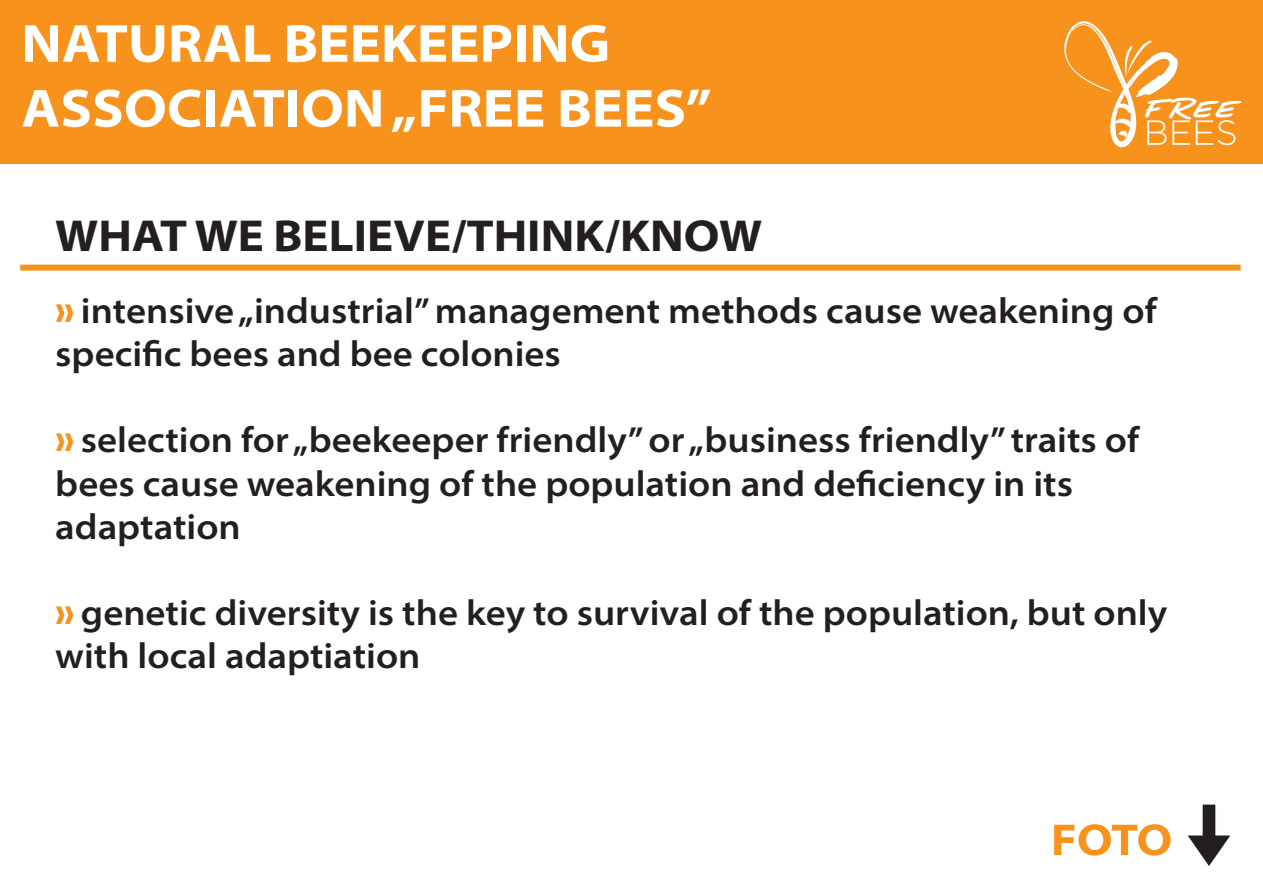
<style>
.page{position:relative;width:1263px;height:893px;background:#fff}
.page>*{position:absolute;margin:0;border:0;box-sizing:border-box;transform-origin:0 0}
.t1{font:700 semi-expanded 54px/64.8px "Myriad Pro";color:#fff}
.t2{font:700 semi-expanded 45px "Myriad Pro";color:#231f20}
.t3{font:600 semi-expanded 36px/43.2px "Myriad Pro";color:#231f20}
.s1{font-family:"Encode Sans Compressed";font-weight:700;font-stretch:normal;color:#f7931d}
</style>
<div class="page">
<div style="left:0;top:0;width:1263px;height:164px;background:#f7931d"></div>
<div style="left:20px;top:265px;width:1221px;height:6px;background:#f7931d"></div>
<svg style="left:1054px;top:824px;width:116px;height:32px"></svg>
<svg style="left:1188px;top:804px;width:42px;height:62px"></svg>
<svg style="left:1064px;top:21px;width:178px;height:126px"></svg>
<h1 class="t1" style="left:21px;top:9px;width:692px">NATURAL BEEKEEPING<br>ASSOCIATION „FREE BEES”</h1>
<p class="t2" style="left:55px;top:206px;width:708px">WHAT WE BELIEVE/THINK/KNOW</p>
<p class="t3" style="left:55px;top:288px;width:1103px"><span class="s1">»</span> intensive „industrial” management methods cause weakening of specific bees and bee colonies</p>
<p class="t3" style="left:55px;top:417px;width:1085px"><span class="s1">»</span> selection for „beekeeper friendly” or „business friendly” traits of bees cause weakening of the population and deficiency in its adaptation</p>
<p class="t3" style="left:55px;top:590px;width:1113px"><span class="s1">»</span> genetic diversity is the key to survival of the population, but only with local adaptiation</p>
</div>
